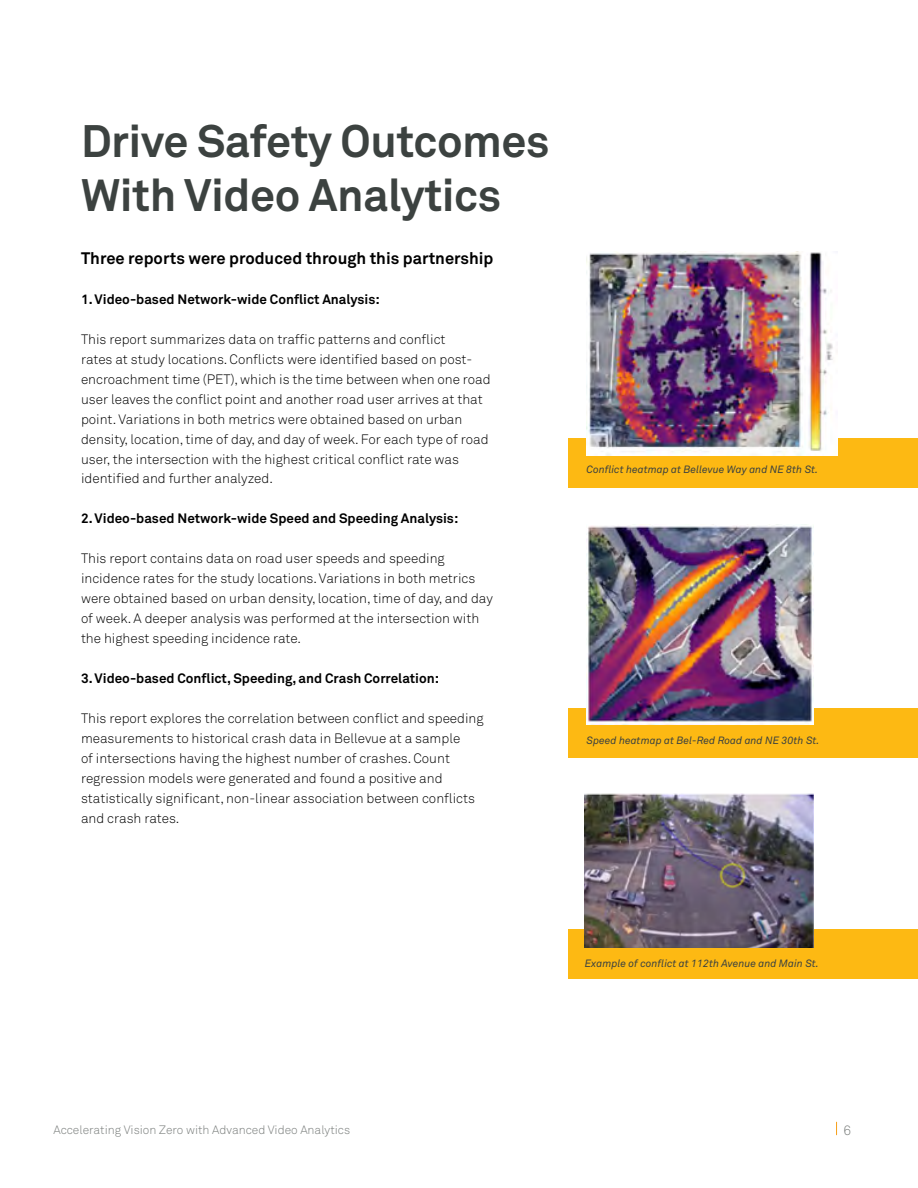
<style>
.page{position:relative;width:918px;height:1188px;background:#fff}
.page>*{position:absolute;margin:0;border:0;box-sizing:border-box;transform-origin:0 0}
.t1{font:700 45px/54px "Akkurat Pro";letter-spacing:-.01em;color:#3c4240}
.t2{font:700 16.5px "Akkurat Pro";color:#000}
.t3{font:300 13.5px/20px "Akkurat Pro";color:#000}
.t4{font:700 13.5px "Akkurat Pro";color:#000}
.t5{font:300 13.5px "Akkurat Pro";color:#797d7b}
.t6{font:300 12px "Akkurat Pro";color:#797d7b}
.t7{font:italic 10.5px "Akkurat Pro";color:#3c4240}
</style>
<div class="page">
<svg style="left:836px;top:1122px;width:1px;height:13px"></svg>
<div style="left:568px;top:438px;width:350px;height:50px;background:#fdb913"></div>
<div style="left:568px;top:708px;width:350px;height:50px;background:#fdb913"></div>
<div style="left:568px;top:929px;width:350px;height:49px;background:#fdb913"></div>
<img style="left:587px;top:251px;width:250px;height:204px">
<img style="left:587px;top:524px;width:227px;height:201px">
<img style="left:585px;top:794px;width:229px;height:153px">
<h1 class="t1" style="left:81px;top:113px;width:470px">Drive Safety Outcomes<br>With Video Analytics</h1>
<p class="t2" style="left:81px;top:248px;width:414px">Three reports were produced through this partnership</p>
<p class="t4" style="left:81px;top:291px;width:300px">1. Video-based Network-wide Conflict Analysis:</p>
<p class="t3" style="left:81px;top:329px;width:411px">This report summarizes data on traffic patterns and conflict<br>rates at study locations. Conflicts were identified based on post&shy;encroachment time (PET), which is the time between when one road user leaves the conflict point and another road user arrives at that point. Variations in both metrics were obtained based on urban density, location, time of day, and day of week. For each type of road user, the intersection with the highest critical conflict rate was identified and further analyzed.</p>
<p class="t4" style="left:81px;top:510px;width:379px">2. Video-based Network-wide Speed and Speeding Analysis:</p>
<p class="t3" style="left:81px;top:549px;width:413px">This report contains data on road user speeds and speeding incidence rates for the study locations. Variations in both metrics were obtained based on urban density, location, time of day, and day of week. A deeper analysis was performed at the intersection with the highest speeding incidence rate.</p>
<p class="t4" style="left:81px;top:670px;width:360px">3. Video-based Conflict, Speeding, and Crash Correlation:</p>
<p class="t3" style="left:81px;top:708px;width:404px">This report explores the correlation between conflict and speeding measurements to historical crash data in Bellevue at a sample<br>of intersections having the highest number of crashes. Count regression models were generated and found a positive and statistically significant, non-linear association between conflicts and crash rates.</p>
<p class="t7" style="left:587px;top:463px;width:233px">Conflict heatmap at Bellevue Way and NE 8th St.</p>
<p class="t7" style="left:587px;top:734px;width:235px">Speed heatmap at Bel-Red Road and NE 30th St.</p>
<p class="t7" style="left:585px;top:957px;width:236px">Example of conflict at 112th Avenue and Main St.</p>
<p class="t6" style="left:53px;top:1122px;width:298px">Accelerating Vision Zero with Advanced Video Analytics</p>
<p class="t5" style="left:843px;top:1122px;width:9px">6</p>
</div>
